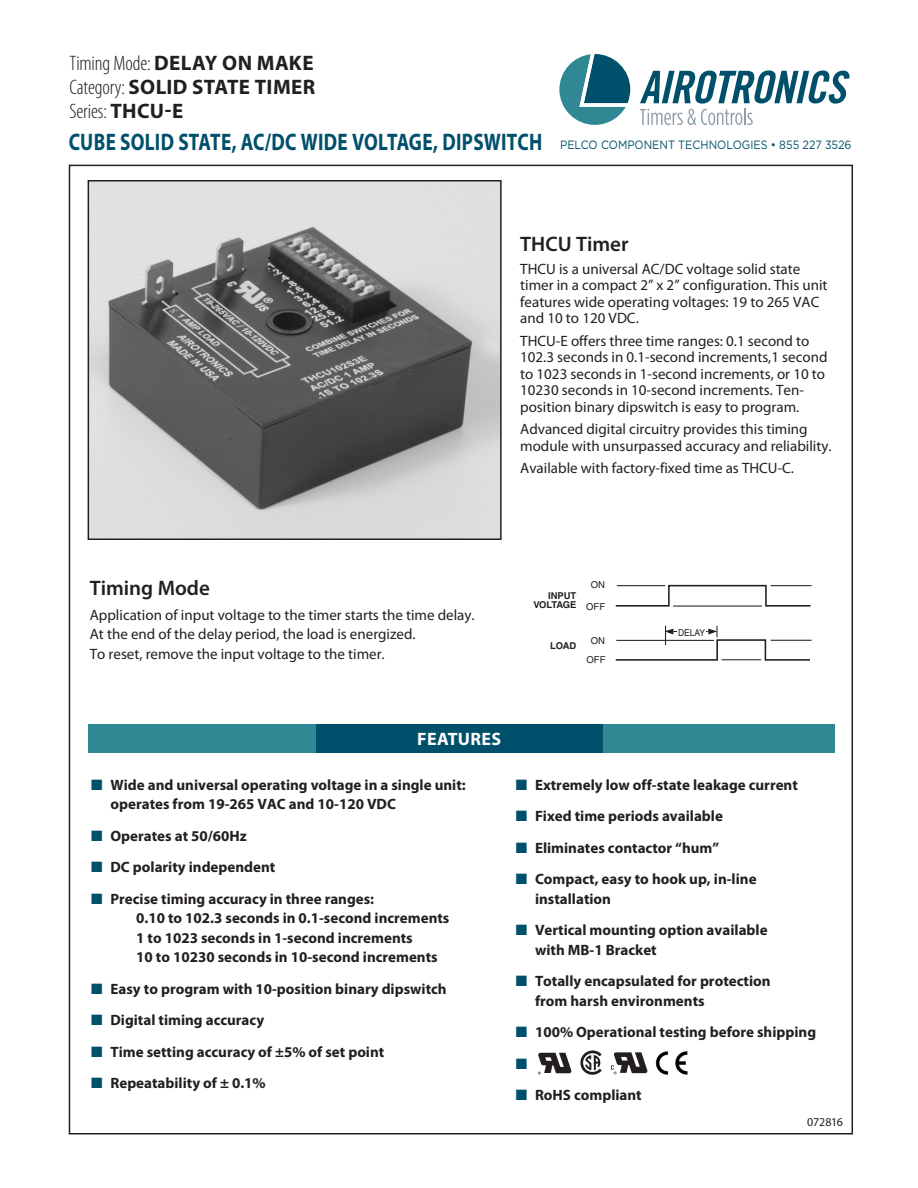
<style>
.page{position:relative;width:918px;height:1188px;background:#fff}
.page>*{position:absolute;margin:0;border:0;box-sizing:border-box;transform-origin:0 0}
._2Product{font:700 24px "Myriad Pro";letter-spacing:.01em;color:#00506b;scale:.8 1}
._1Mode_Cat{font:300 condensed 21px "Myriad Pro";letter-spacing:-.005em;color:#231f20}
._1Mode_Cat-2{font:700 21px "Myriad Pro";letter-spacing:.015em;color:#231f20}
._4ModeText10_13{font:600 21px "Myriad Pro";color:#231f20}
._5Bold10_11{font:700 18px "Myriad Pro";color:#fff}
._5Bold10_11-2{font:700 18px "Myriad Pro";letter-spacing:.02em;color:#fff}
._5FeaturesText{font:700 15px/19.5px "Myriad Pro";color:#231f20}
._3Para10_11{font:15px/16.5px "Myriad Pro";color:#231f20}
._4ModeText10_13-2{font:15px/19.5px "Myriad Pro";color:#231f20}
._5FeaturesText-2{font:15px "Zapf Dingbats ITC";color:#00506b}
.FromInfoDoc{font:12px "Gotham";color:#00506b;scale:.9 1}
._5Bold10_11-3{font:12px "Myriad Pro";letter-spacing:-.02em;color:#231f20}
.t1{font:700 9.45px/9.4px "Helvetica";color:#231f20;text-align:right}
.t2{font:9.45px/19.8px "Helvetica";color:#231f20;text-align:center}
.t3{font:9.45px "Helvetica";color:#231f20;scale:.9 1}
.s1{font-weight:700;font-stretch:normal}
.s2{font-weight:300;font-stretch:condensed}
.s3{color:#00506b}
</style>
<div class="page">
<img style="left:91px;top:183px;width:408px;height:354px">
<div style="left:88px;top:180px;width:414px;height:360px;border:2px solid #231f20"></div>
<svg style="left:615px;top:626px;width:197px;height:35px"></svg>
<svg style="left:615px;top:584px;width:197px;height:23px"></svg>
<hr style="left:673px;top:606px;width:89px;height:1px;background:#231f20">
<hr style="left:617px;top:585px;width:48px;height:1px;background:#231f20">
<img style="left:538px;top:1052px;width:33px;height:22px">
<img style="left:581px;top:1050px;width:21px;height:24px">
<img style="left:611px;top:1052px;width:36px;height:22px">
<img style="left:655px;top:1051px;width:33px;height:24px">
<svg style="left:559px;top:54px;width:71px;height:71px"></svg>
<svg style="left:640px;top:70px;width:210px;height:55px"></svg>
<div style="left:88px;top:724px;width:747px;height:28px;background:#318895"></div>
<div style="left:316px;top:724px;width:287px;height:28px;background:#00506b"></div>
<p class="_1Mode_Cat" style="left:69px;top:52px;width:246px">Timing Mode: <span class="s1">DELAY ON MAKE</span></p>
<p class="_1Mode_Cat-2" style="left:69px;top:75px;width:248px"><span class="s2">Category:</span> SOLID STATE TIMER</p>
<p class="_1Mode_Cat" style="left:69px;top:100px;width:116px">Series: <span class="s1">THCU-E</span></p>
<p class="_2Product" style="left:69px;top:128px;width:594px">CUBE SOLID STATE, AC/DC WIDE VOLTAGE, DIPSWITCH</p>
<p class="FromInfoDoc" style="left:560px;top:137px;width:325px">PELCO COMPONENT TECHNOLOGIES • 855 227 3526</p>
<p class="_4ModeText10_13" style="left:90px;top:576px;width:122px">Timing Mode</p>
<p class="_4ModeText10_13-2" style="left:90px;top:605px;width:386px">Application of input voltage to the timer starts the time delay.<br>At the end of the delay period, the load is energized.<br>To reset, remove the input voltage to the timer.</p>
<p class="_4ModeText10_13" style="left:520px;top:233px;width:110px">THCU Timer</p>
<p class="_3Para10_11" style="left:520px;top:261px;width:309px">THCU is a universal AC/DC voltage solid state timer in a compact 2” x 2” configuration. This unit features wide operating voltages: 19 to 265 VAC and 10 to 120 VDC.</p>
<p class="_3Para10_11" style="left:520px;top:333px;width:309px">THCU-E offers three time ranges: 0.1 second to 102.3 seconds in 0.1-second increments,1 second to 1023 seconds in 1-second increments, or 10 to 10230 seconds in 10-second increments. Ten&shy;position binary dipswitch is easy to program.</p>
<p class="_3Para10_11" style="left:520px;top:421px;width:313px">Advanced digital circuitry provides this timing module with unsurpassed accuracy and reliability.</p>
<p class="_3Para10_11" style="left:520px;top:460px;width:275px">Available with factory-fixed time as THCU-C.</p>
<p class="t1" style="left:533px;top:591px;width:45px">INPUT<br>VOLTAGE</p>
<p class="t2" style="left:591px;top:575px;width:16px">ON</p>
<p class="t2" style="left:586px;top:596px;width:20px">OFF</p>
<p class="t1" style="left:550px;top:641px;width:28px">LOAD</p>
<p class="t2" style="left:587px;top:631px;width:20px">ON<br>OFF</p>
<p class="t3" style="left:678px;top:627px;width:32px">DELAY</p>
<p class="_5Bold10_11" style="left:396px;top:728px;width:133px">SPECIFICATIONS</p>
<p class="_5Bold10_11-2" style="left:417px;top:728px;width:86px">FEATURES</p>
<p class="_5FeaturesText" style="left:111px;top:775px;width:357px;text-indent:-19px"><span class="s3">■</span> Wide and universal operating voltage in a single unit: operates from 19-265 VAC and 10-120 VDC</p>
<p class="_5FeaturesText" style="left:91px;top:826px;width:157px"><span class="s3">■</span> Operates at 50/60Hz</p>
<p class="_5FeaturesText" style="left:91px;top:858px;width:186px"><span class="s3">■</span> DC polarity independent</p>
<p class="_5FeaturesText" style="left:136px;top:889px;width:315px;text-indent:-45px"><span class="s3">■</span> Precise timing accuracy in three ranges:<br>0.10 to 102.3 seconds in 0.1-second increments 1 to 1023 seconds in 1-second increments<br>10 to 10230 seconds in 10-second increments</p>
<p class="_5FeaturesText" style="left:91px;top:979px;width:357px"><span class="s3">■</span> Easy to program with 10-position binary dipswitch</p>
<p class="_5FeaturesText" style="left:91px;top:1011px;width:174px"><span class="s3">■</span> Digital timing accuracy</p>
<p class="_5FeaturesText" style="left:91px;top:1042px;width:295px"><span class="s3">■</span> Time setting accuracy of ±5% of set point</p>
<p class="_5FeaturesText" style="left:91px;top:1074px;width:176px"><span class="s3">■</span> Repeatability of ± 0.1%</p>
<p class="_5FeaturesText" style="left:516px;top:775px;width:284px"><span class="s3">■</span> Extremely low off-state leakage current</p>
<p class="_5FeaturesText" style="left:516px;top:807px;width:209px"><span class="s3">■</span> Fixed time periods available</p>
<p class="_5FeaturesText" style="left:516px;top:838px;width:205px"><span class="s3">■</span> Eliminates contactor “hum”</p>
<p class="_5FeaturesText" style="left:535px;top:870px;width:223px;text-indent:-19px"><span class="s3">■</span> Compact, easy to hook up, in-line installation</p>
<p class="_5FeaturesText" style="left:535px;top:921px;width:234px;text-indent:-19px"><span class="s3">■</span> Vertical mounting option available with MB-1 Bracket</p>
<p class="_5FeaturesText" style="left:535px;top:972px;width:237px;text-indent:-19px"><span class="s3">■</span> Totally encapsulated for protection from harsh environments</p>
<p class="_5FeaturesText" style="left:516px;top:1023px;width:302px"><span class="s3">■</span> 100% Operational testing before shipping</p>
<p class="_5FeaturesText-2" style="left:516px;top:1056px;width:13px">■</p>
<p class="_5FeaturesText" style="left:516px;top:1086px;width:128px"><span class="s3">■</span> RoHS compliant</p>
<p class="_5Bold10_11-3" style="left:807px;top:1115px;width:37px">072816</p>
</div>
